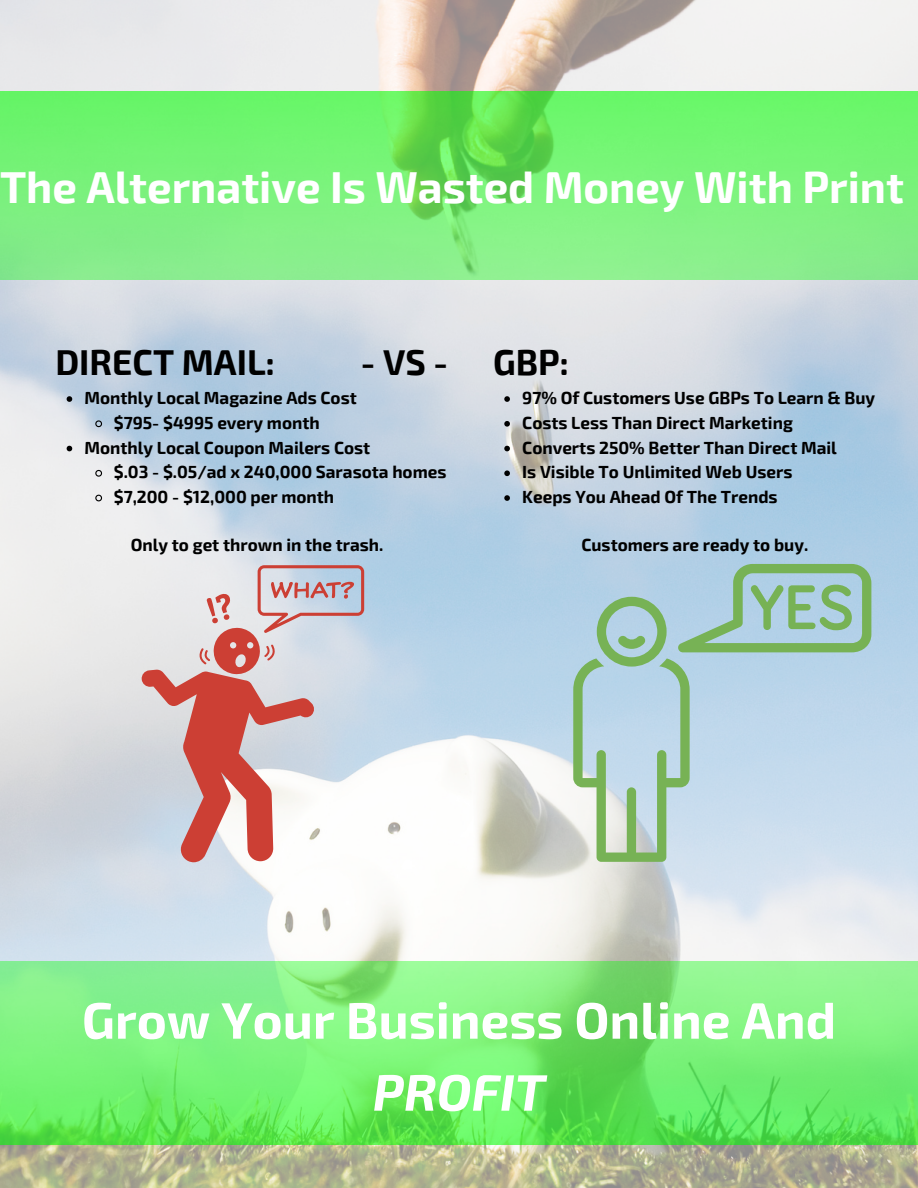
<style>
.page{position:relative;width:918px;height:1188px;background:#fff}
.page>*{position:absolute;margin:0;border:0;box-sizing:border-box;transform-origin:0 0}
.t1{font:700 51.3px/72px "Exo 2";color:#fff;text-align:center}
.t2{font:700 43.8px "Exo 2";color:#fff}
.t3{font:700 35.25px "Exo 2";color:#000}
.t4{font:700 35.1px "Exo 2";color:#000}
.t5{font:700 17.25px "Exo 2";color:#000}
.s1{font-style:italic}
</style>
<div class="page">
<img style="left:0;top:0;width:918px;height:1188px">
<img style="left:0;top:92px;width:918px;height:188px">
<svg style="left:141px;top:565px;width:223px;height:297px;background:#d8babc"></svg>
<svg style="left:573px;top:564px;width:298px;height:298px;background:#b3d1d2"></svg>
<svg style="left:67px;top:396px;width:5px;height:6px"></svg>
<svg style="left:94px;top:420px;width:9px;height:8px"></svg>
<svg style="left:67px;top:446px;width:5px;height:5px"></svg>
<svg style="left:94px;top:469px;width:9px;height:9px"></svg>
<svg style="left:94px;top:494px;width:9px;height:8px"></svg>
<svg style="left:504px;top:396px;width:6px;height:6px"></svg>
<svg style="left:504px;top:421px;width:6px;height:6px"></svg>
<svg style="left:504px;top:446px;width:6px;height:5px"></svg>
<svg style="left:504px;top:470px;width:6px;height:6px"></svg>
<svg style="left:504px;top:495px;width:6px;height:6px"></svg>
<img style="left:0;top:962px;width:918px;height:183px">
<p class="t2" style="left:0;top:159px;width:906px">The Alternative Is Wasted Money With Print</p>
<p class="t3" style="left:55px;top:339px;width:221px">DIRECT MAIL:</p>
<p class="t4" style="left:361px;top:339px;width:89px">-VS-</p>
<p class="t3" style="left:493px;top:339px;width:77px">GBP:</p>
<p class="t5" style="left:85px;top:387px;width:274px">Monthly Local Magazine Ads Cost</p>
<p class="t5" style="left:114px;top:411px;width:207px">$795- $4995 every month</p>
<p class="t5" style="left:85px;top:436px;width:287px">Monthly Local Coupon Mailers Cost</p>
<p class="t5" style="left:114px;top:461px;width:334px">$.03 - $.05/ad x 240,000 Sarasota homes</p>
<p class="t5" style="left:114px;top:486px;width:222px">$7,200 - $12,000 per month</p>
<p class="t5" style="left:522px;top:387px;width:354px">97% Of Customers Use GBPs To Learn &amp; Buy</p>
<p class="t5" style="left:522px;top:411px;width:272px">Costs Less Than Direct Marketing</p>
<p class="t5" style="left:522px;top:436px;width:316px">Converts 250% Better Than Direct Mail</p>
<p class="t5" style="left:522px;top:461px;width:272px">Is Visible To Unlimited Web Users</p>
<p class="t5" style="left:522px;top:486px;width:257px">Keeps You Ahead Of The Trends</p>
<p class="t5" style="left:131px;top:534px;width:254px">Only to get thrown in the trash.</p>
<p class="t5" style="left:581px;top:534px;width:228px">Customers are ready to buy.</p>
<p class="t1" style="left:82px;top:982px;width:756px">Grow Your Business Online And<br><span class="s1">PROFIT</span></p>
</div>
